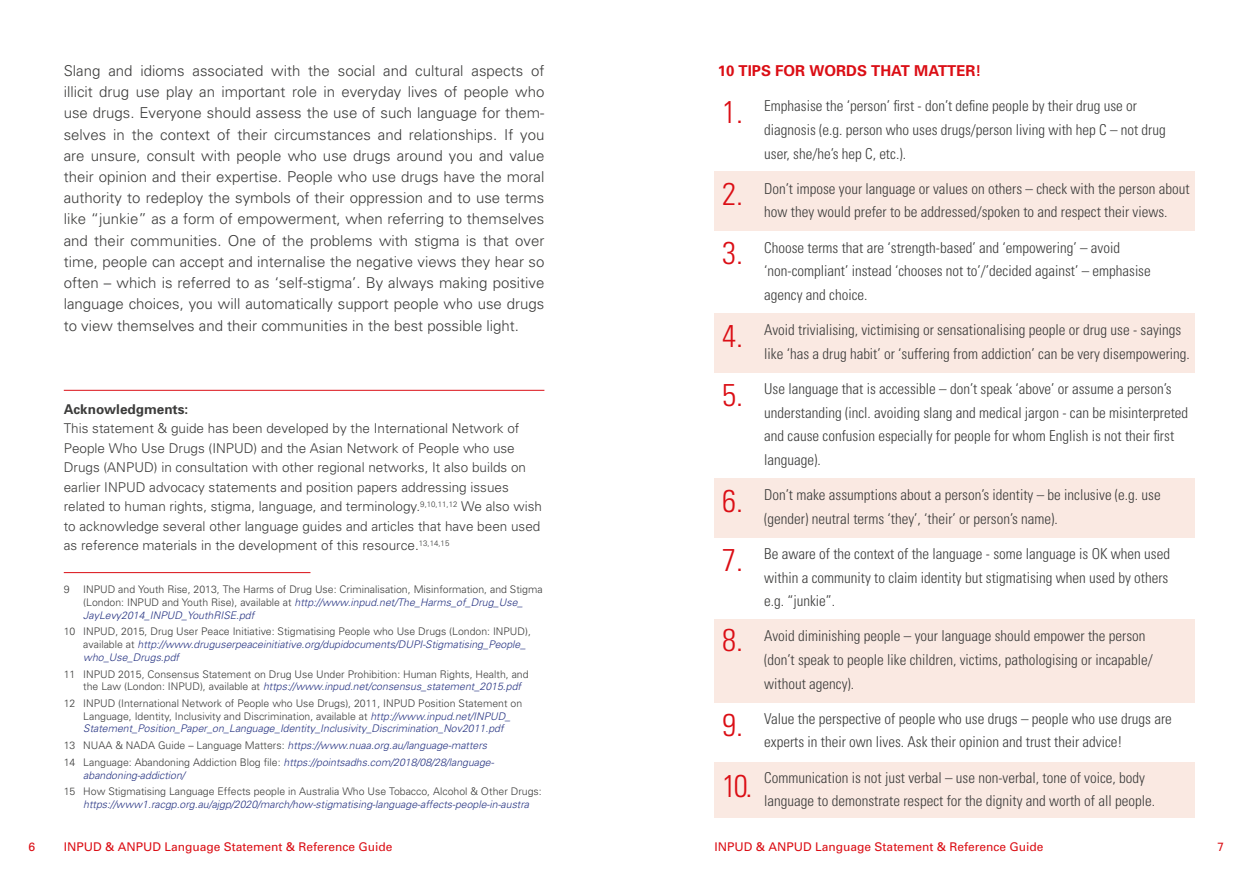
<style>
.page{position:relative;width:1259px;height:893px;background:#fff}
.page>*{position:absolute;margin:0;border:0;box-sizing:border-box;transform-origin:0 0}
.t1{font:300 condensed 31.5px/59.1px "Univers";color:#db0e15}
.t2{font:300 condensed 15px/23.5px "Univers";color:#3c3c3b}
.t3{font:300 15px/21.1px "Univers";color:#3c3c3b;text-align:justify}
.t4{font:700 15px "Univers";color:#db0e15}
.t5{font:300 13.5px/19.5px "Univers";color:#3c3c3b}
.t6{font:700 13.5px "Univers";color:#3c3c3b}
.t7{font:12px "Univers";color:#db0e15}
.t8{font:300 10.5px/12.6px "Univers";color:#3c3c3b}
.t9{font:italic 300 10.5px/12.6px "Univers";color:#283583}
.s1{font-style:italic;color:#283583}
.s2{font-style:normal;color:#3c3c3b}
</style>
<div class="page">
<div style="left:714px;top:171px;width:481px;height:59px;background:#fae9e2"></div>
<div style="left:714px;top:314px;width:481px;height:59px;background:#fae9e2"></div>
<div style="left:714px;top:478px;width:481px;height:60px;background:#fae9e2"></div>
<div style="left:714px;top:619px;width:481px;height:83px;background:#fae9e2"></div>
<div style="left:714px;top:762px;width:481px;height:55px;background:#fae9e2"></div>
<hr style="left:64px;top:390px;width:480px;height:1px;background:#db0e15">
<hr style="left:64px;top:572px;width:246px;height:1px;background:#db0e15">
<p class="t3" style="left:64px;top:60px;width:482px">Slang and idioms associated with the social and cultural aspects of illicit drug use play an important role in everyday lives of people who use drugs. Everyone should assess the use of such language for them&shy;selves in the context of their circumstances and relationships. If you are unsure, consult with people who use drugs around you and value their opinion and their expertise. People who use drugs have the moral authority to redeploy the symbols of their oppression and to use terms like “junkie” as a form of empowerment, when referring to themselves and their communities. One of the problems with stigma is that over time, people can accept and internalise the negative views they hear so often – which is referred to as ‘self-stigma’. By always making positive language choices, you will automatically support people who use drugs to view themselves and their communities in the best possible light.</p>
<p class="t6" style="left:64px;top:400px;width:126px">Acknowledgments:</p>
<p class="t5" style="left:64px;top:418px;width:480px">This statement &amp; guide has been developed by the International Network of People Who Use Drugs (INPUD) and the Asian Network of People who use Drugs (ANPUD) in consultation with other regional networks, It also builds on earlier INPUD advocacy statements and position papers addressing issues related to human rights, stigma, language, and terminology.<sup>9,10,11,12</sup> We also wish to acknowledge several other language guides and articles that have been used as reference materials in the development of this resource.<sup>13,14,15</sup></p>
<p class="t8" style="left:64px;top:583px;width:7px">9</p>
<p class="t8" style="left:83px;top:583px;width:461px">INPUD and Youth Rise, 2013, The Harms of Drug Use: Criminalisation, Misinformation, and Stigma (London: INPUD and Youth Rise), available at <span class="s1">http://www.inpud.net/The_Harms_of_Drug_Use_<br>JayLevy2014_INPUD_YouthRISE.pdf</span></p>
<p class="t9" style="left:83px;top:625px;width:449px;text-indent:-19px"><span class="s2">10 INPUD, 2015, Drug User Peace Initiative: Stigmatising People who Use Drugs (London: INPUD), available at</span> http://www.druguserpeaceinitiative.org/dupidocuments/DUPI-Stigmatising_People_ who_Use_Drugs.pdf</p>
<p class="t8" style="left:83px;top:667px;width:447px;text-indent:-19px">11 INPUD 2015, Consensus Statement on Drug Use Under Prohibition: Human Rights, Health, and the Law (London: INPUD), available at <span class="s1">https://www.inpud.net/consensus_statement_2015.pdf</span></p>
<p class="t8" style="left:83px;top:697px;width:440px;text-indent:-19px">12 INPUD (International Network of People who Use Drugs), 2011, INPUD Position Statement on<br>Language, Identity, Inclusivity and Discrimination, available at <span class="s1">http://www.inpud.net/INPUD_<br>Statement_Position_Paper_on_Language_Identity_Inclusivity_Discrimination_Nov2011.pdf</span></p>
<p class="t9" style="left:64px;top:737px;width:432px;line-height:16.8px"><span class="s2">13 NUAA &amp; NADA Guide – Language Matters:</span> https://www.nuaa.org.au/language-matters<br><span class="s2">14 Language: Abandoning Addiction Blog file:</span> https://pointsadhs.com/2018/08/28/language-</p>
<p class="t9" style="left:83px;top:768px;width:103px">abandoning-addiction/</p>
<p class="t8" style="left:64px;top:785px;width:479px">15 How Stigmatising Language Effects people in Australia Who Use Tobacco, Alcohol &amp; Other Drugs:</p>
<p class="t9" style="left:83px;top:798px;width:447px">https://www1.racgp.org.au/ajgp/2020/march/how-stigmatising-language-affects-people-in-austra</p>
<p class="t4" style="left:718px;top:61px;width:265px">10 TIPS FOR WORDS THAT MATTER!</p>
<p class="t2" style="left:764px;top:94px;width:403px">Emphasise the ‘person’ first - don’t define people by their drug use or diagnosis (e.g. person who uses drugs/person living with hep C – not drug user, she/he’s hep C, etc.).</p>
<p class="t2" style="left:764px;top:177px;width:427px">Don’t impose your language or values on others – check with the person about how they would prefer to be addressed/spoken to and respect their views.</p>
<p class="t2" style="left:764px;top:236px;width:388px">Choose terms that are ‘strength-based’ and ‘empowering’ – avoid ‘non-compliant’ instead ‘chooses not to’/’decided against’ – emphasise agency and choice.</p>
<p class="t2" style="left:764px;top:318px;width:427px">Avoid trivialising, victimising or sensationalising people or drug use - sayings like ‘has a drug habit’ or ‘suffering from addiction’ can be very disempowering.</p>
<p class="t2" style="left:764px;top:377px;width:425px">Use language that is accessible – don’t speak ‘above’ or assume a person’s understanding (incl. avoiding slang and medical jargon - can be misinterpreted and cause confusion especially for people for whom English is not their first language).</p>
<p class="t2" style="left:764px;top:483px;width:398px">Don’t make assumptions about a person’s identity – be inclusive (e.g. use (gender) neutral terms ‘they’, ‘their’ or person’s name).</p>
<p class="t2" style="left:764px;top:542px;width:407px;text-align:justify">Be aware of the context of the language - some language is OK when used within a community to claim identity but stigmatising when used by others e.g. “junkie”.</p>
<p class="t2" style="left:764px;top:624px;width:390px">Avoid diminishing people – your language should empower the person (don’t speak to people like children, victims, pathologising or incapable/ without agency).</p>
<p class="t2" style="left:764px;top:707px;width:409px">Value the perspective of people who use drugs – people who use drugs are experts in their own lives. Ask their opinion and trust their advice!</p>
<p class="t2" style="left:764px;top:766px;width:392px">Communication is not just verbal – use non-verbal, tone of voice, body language to demonstrate respect for the dignity and worth of all people.</p>
<h1 class="t1" style="left:722px;top:82px;width:22px">1.</h1>
<h1 class="t1" style="left:722px;top:165px;width:22px">2.<br>3.</h1>
<h1 class="t1" style="left:722px;top:306px;width:22px">4.<br>5.</h1>
<h1 class="t1" style="left:722px;top:471px;width:22px">6.<br>7.</h1>
<h1 class="t1" style="left:722px;top:610px;width:22px">8.</h1>
<h1 class="t1" style="left:722px;top:694px;width:32px;line-height:61.2px">9.<br>10.</h1>
<p class="t7" style="left:29px;top:839px;width:8px">6</p>
<p class="t7" style="left:64px;top:839px;width:330px">INPUD &amp; ANPUD Language Statement &amp; Reference Guide</p>
<p class="t7" style="left:714px;top:839px;width:330px">INPUD &amp; ANPUD Language Statement &amp; Reference Guide</p>
<p class="t7" style="left:1217px;top:839px;width:8px">7</p>
</div>
